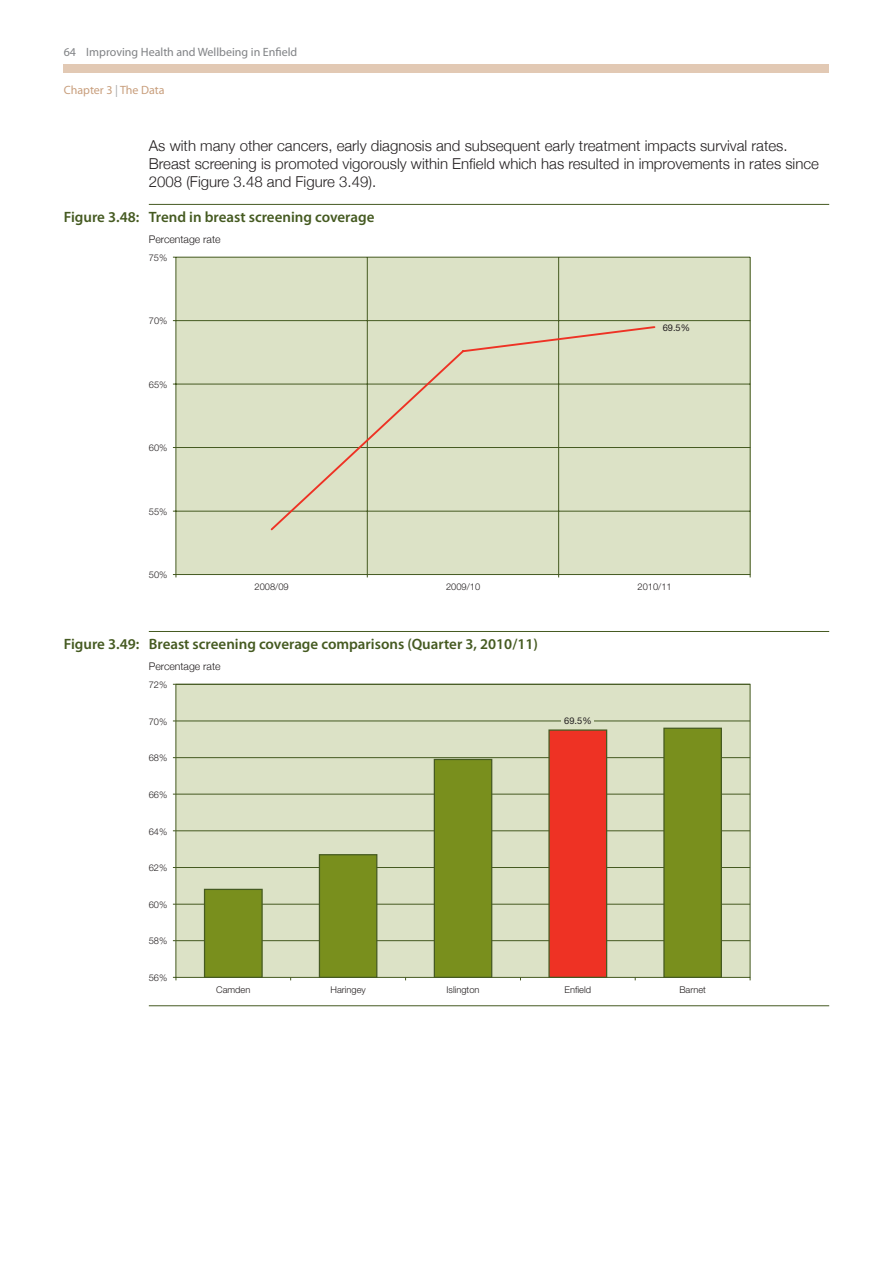
<style>
.page{position:relative;width:893px;height:1263px;background:#fff}
.page>*{position:absolute;margin:0;border:0;box-sizing:border-box;transform-origin:0 0}
.t1{font:300 15px/18px "Helvetica Neue";color:#231f20}
.t2{font:600 15px "Myriad Pro";color:#455a21}
.t3{font:12px "Myriad Pro";color:#808285}
.t4{font:12px "Myriad Pro";color:#c89e7c}
.t5{font:300 10.5px "Helvetica Neue";color:#231f20}
.t6{font:300 9.3px "Helvetica Neue";color:#231f20}
.t7{font:9.3px "Helvetica Neue";color:#231f20}
.s1{color:#a7a9ac}
</style>
<div class="page">
<div style="left:64px;top:64px;width:765px;height:8px;background:#e2c9b4"></div>
<hr style="left:149px;top:204px;width:680px;height:1px;background:#455a21">
<hr style="left:149px;top:631px;width:680px;height:1px;background:#455a21">
<hr style="left:149px;top:1005px;width:680px;height:1px;background:#455a21">
<div style="left:176px;top:257px;width:574px;height:317px;background:#dce2c6"></div>
<hr style="left:176px;top:511px;width:574px;height:1px;background:#455a21">
<hr style="left:176px;top:447px;width:574px;height:1px;background:#455a21">
<hr style="left:176px;top:384px;width:574px;height:1px;background:#455a21">
<hr style="left:176px;top:320px;width:574px;height:1px;background:#455a21">
<hr style="left:176px;top:257px;width:574px;height:1px;background:#455a21">
<hr style="left:367px;top:257px;width:1px;height:317px;background:#455a21">
<hr style="left:558px;top:257px;width:1px;height:317px;background:#455a21">
<hr style="left:750px;top:257px;width:1px;height:317px;background:#455a21">
<hr style="left:176px;top:257px;width:1px;height:317px;background:#455a21">
<hr style="left:176px;top:574px;width:574px;height:1px;background:#455a21">
<svg style="left:269px;top:325px;width:388px;height:207px"></svg>
<div style="left:176px;top:684px;width:574px;height:293px;background:#dce2c6"></div>
<hr style="left:176px;top:940px;width:574px;height:1px;background:#455a21">
<hr style="left:176px;top:904px;width:574px;height:1px;background:#455a21">
<hr style="left:176px;top:867px;width:574px;height:1px;background:#455a21">
<hr style="left:176px;top:830px;width:574px;height:1px;background:#455a21">
<hr style="left:176px;top:794px;width:574px;height:1px;background:#455a21">
<hr style="left:176px;top:757px;width:574px;height:1px;background:#455a21">
<hr style="left:176px;top:721px;width:574px;height:1px;background:#455a21">
<hr style="left:176px;top:684px;width:574px;height:1px;background:#455a21">
<div style="left:663px;top:728px;width:59px;height:250px;background:#798f1d;border:1px solid #455a21"></div>
<div style="left:561px;top:713px;width:32px;height:13px;background:#dce2c6"></div>
<div style="left:548px;top:729px;width:59px;height:249px;background:#ee3224;border:1px solid #455a21"></div>
<div style="left:434px;top:759px;width:58px;height:219px;background:#798f1d;border:1px solid #455a21"></div>
<div style="left:319px;top:854px;width:58px;height:124px;background:#798f1d;border:1px solid #455a21"></div>
<div style="left:204px;top:889px;width:59px;height:89px;background:#798f1d;border:1px solid #455a21"></div>
<p class="t3" style="left:64px;top:44px;width:235px">64 Improving Health and Wellbeing in Enfield</p>
<p class="t4" style="left:64px;top:83px;width:102px">Chapter 3 <span class="s1">|</span> The Data</p>
<p class="t1" style="left:149px;top:135px;width:672px">As with many other cancers, early diagnosis and subsequent early treatment impacts survival rates.<br>Breast screening is promoted vigorously within Enfield which has resulted in improvements in rates since<br>2008 (Figure 3.48 and Figure 3.49).</p>
<p class="t2" style="left:64px;top:207px;width:312px">Figure 3.48: Trend in breast screening coverage</p>
<p class="t5" style="left:149px;top:230px;width:73px">Percentage rate</p>
<p class="t6" style="left:149px;top:250px;width:20px">75%</p>
<p class="t6" style="left:149px;top:314px;width:20px">70%</p>
<p class="t6" style="left:149px;top:377px;width:20px">65%</p>
<p class="t6" style="left:149px;top:440px;width:20px">60%</p>
<p class="t6" style="left:149px;top:504px;width:20px">55%</p>
<p class="t6" style="left:149px;top:567px;width:20px">50%</p>
<p class="t7" style="left:663px;top:319px;width:29px">69.5%</p>
<p class="t6" style="left:255px;top:579px;width:36px">2008/09</p>
<p class="t6" style="left:446px;top:579px;width:36px">2009/10</p>
<p class="t6" style="left:638px;top:579px;width:36px">2010/11</p>
<p class="t2" style="left:64px;top:634px;width:476px">Figure 3.49: Breast screening coverage comparisons (Quarter 3, 2010/11)</p>
<p class="t5" style="left:149px;top:657px;width:73px">Percentage rate</p>
<p class="t6" style="left:149px;top:677px;width:20px">72%</p>
<p class="t6" style="left:149px;top:714px;width:20px">70%</p>
<p class="t6" style="left:149px;top:750px;width:20px">68%</p>
<p class="t6" style="left:149px;top:787px;width:20px">66%</p>
<p class="t6" style="left:149px;top:824px;width:20px">64%</p>
<p class="t6" style="left:149px;top:860px;width:20px">62%</p>
<p class="t6" style="left:149px;top:897px;width:20px">60%</p>
<p class="t6" style="left:149px;top:934px;width:20px">58%</p>
<p class="t6" style="left:149px;top:970px;width:20px">56%</p>
<p class="t7" style="left:564px;top:712px;width:29px">69.5%</p>
<p class="t6" style="left:216px;top:982px;width:36px">Camden</p>
<p class="t6" style="left:330px;top:982px;width:37px">Haringey</p>
<p class="t6" style="left:446px;top:982px;width:35px">Islington</p>
<p class="t6" style="left:565px;top:982px;width:28px">Enfield</p>
<p class="t6" style="left:679px;top:982px;width:28px">Barnet</p>
</div>
